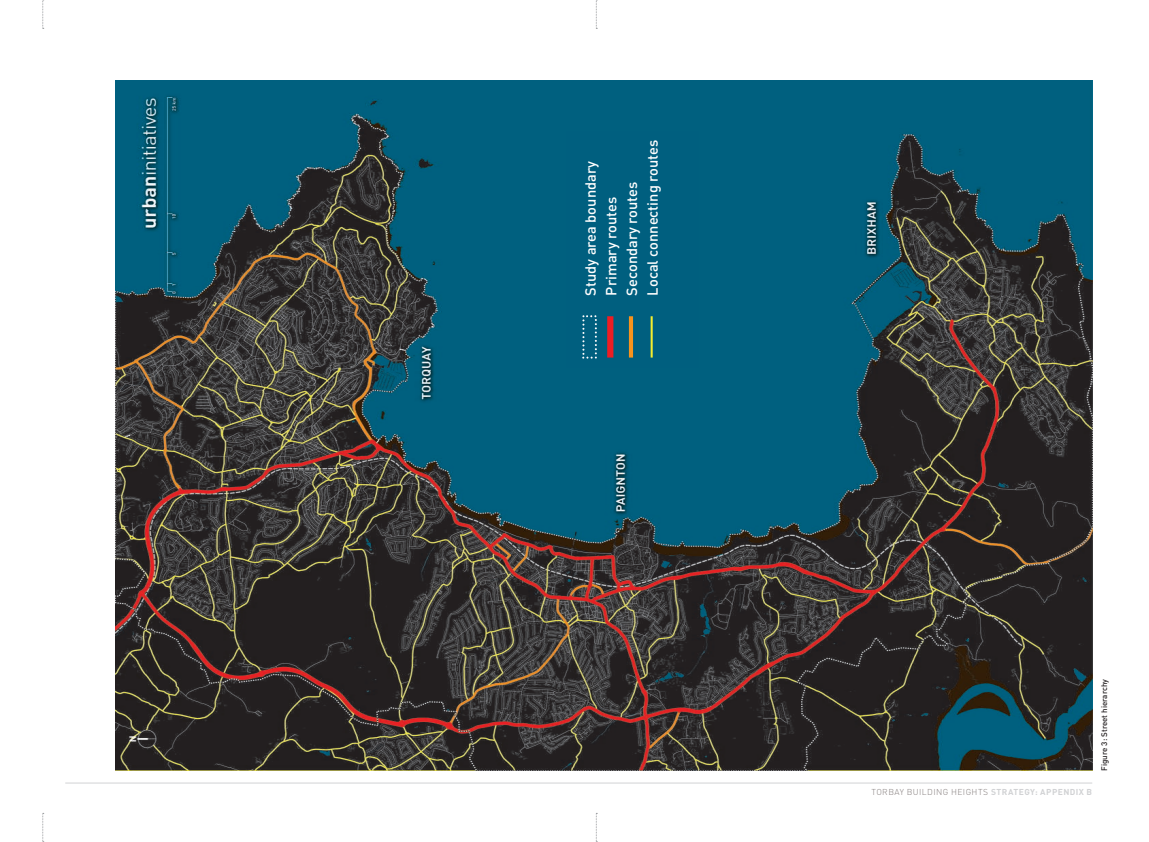
<style>
.page{position:relative;width:1149px;height:842px;background:#fff}
.page>*{position:absolute;margin:0;border:0;box-sizing:border-box;transform-origin:0 0}
.t1{font:500 14.6px/20.7px "DIN";color:#fff}
.t2{font:300 8.5px "DIN";letter-spacing:.05em;color:#837c7b}
._06_Caption__Text{font:500 8px "DIN";color:#231f20}
.s1{font-weight:700;color:#d1d2d4}
</style>
<div class="page">
<hr style="left:65px;top:783px;width:1026px;height:1px;background:#d1d2d4">
<svg style="left:596px;top:0;width:1px;height:29px"></svg>
<svg style="left:596px;top:813px;width:1px;height:29px"></svg>
<svg style="left:43px;top:0;width:1px;height:29px"></svg>
<svg style="left:43px;top:813px;width:1px;height:29px"></svg>
<img style="left:116px;top:81px;width:975px;height:690px">
<div style="left:566px;top:132px;width:132px;height:235px;background:#005f7f"></div>
<svg style="left:582px;top:315px;width:15px;height:44px"></svg>
<div style="left:607px;top:316px;width:6px;height:42px;background:#ee1d23"></div>
<div style="left:628px;top:316px;width:5px;height:42px;background:#f7931d"></div>
<hr style="left:650px;top:316px;width:2px;height:42px;background:#f4ed2f">
<p class="t1" style="left:579px;top:296px;width:157px;rotate:-90deg">Study area boundary<br>Primary routes<br>Secondary routes<br>Local connecting routes</p>
<p class="t2" style="left:871px;top:786px;width:222px">TORBAY BUILDING HEIGHTS <span class="s1">STRATEGY: APPENDIX B</span></p>
<p class="_06_Caption__Text" style="left:1098px;top:771px;width:93px;rotate:-90deg">Figure 3: Street hierarchy</p>
</div>
